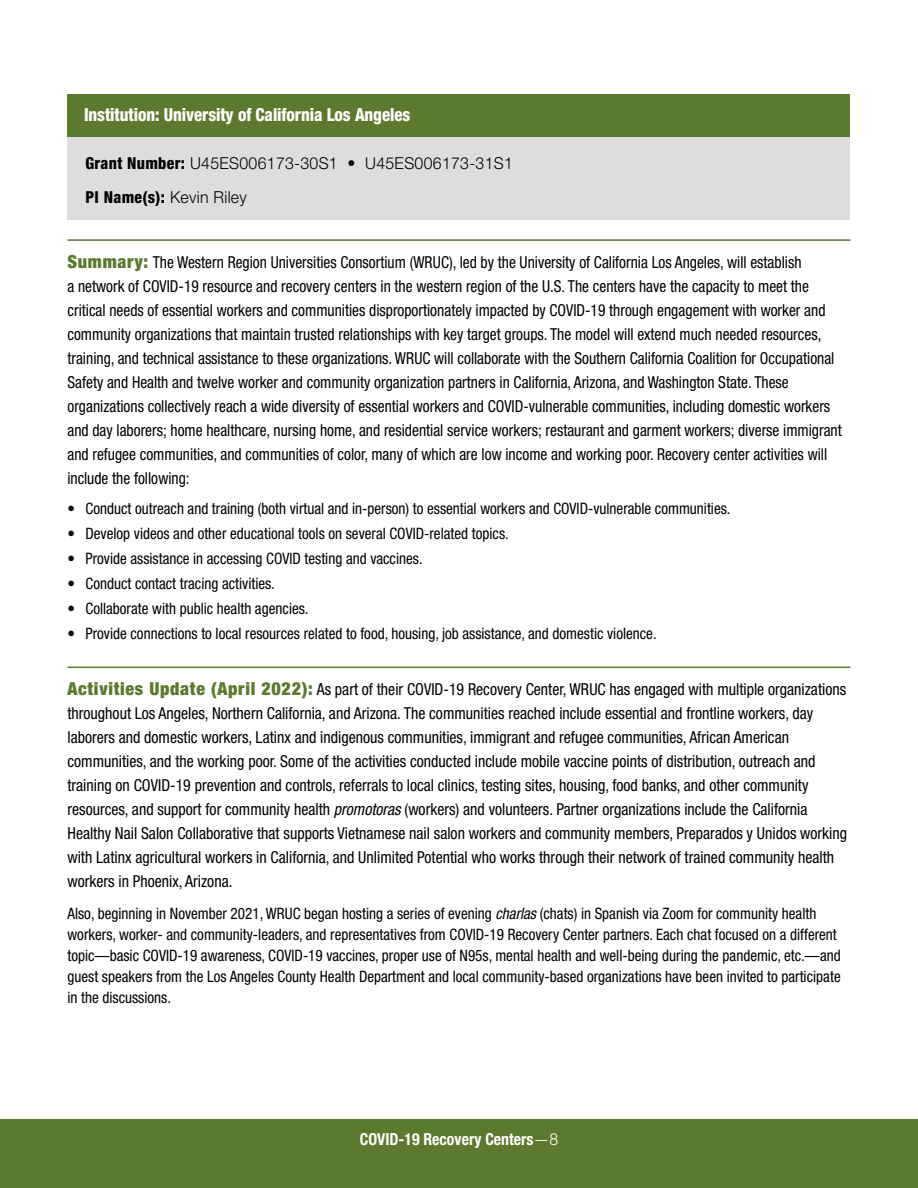
<style>
.page{position:relative;width:918px;height:1188px;background:#fff}
.page>*{position:absolute;margin:0;border:0;box-sizing:border-box;transform-origin:0 0}
.t1{font:800 condensed 18px "Helvetica Neue LT Std";letter-spacing:-.005em;color:#fff;scale:.94 1}
.Body_Colon{font:condensed 16.5px/24px "Helvetica Neue LT Std";color:#000;scale:.94 1}
.Body_Colon-2{font:condensed 16.5px/24px "Helvetica Neue LT Std";color:#000;scale:.96 1}
.t2{font:300 16.5px "Helvetica Neue LT Std";letter-spacing:.02em;color:#000;scale:.96 1}
.t3{font:700 condensed 16.5px "Helvetica Neue LT Std";color:#fff;scale:.96 1}
.t4{font:800 condensed 16.5px "Helvetica Neue LT Std";letter-spacing:.02em;color:#000;scale:.96 1}
.Table_Body{font:condensed 15.75px/21px "Helvetica Neue LT Std";color:#000;scale:.96 1}
.Table_Body_Bullets{font:condensed 15.75px "Helvetica Neue LT Std";color:#000;scale:.96 1}
.s1{font-weight:800;font-stretch:condensed}
.s2{font-weight:300;font-stretch:normal}
.s3{font-weight:900;font-size:18px;color:#5c7a2e}
.s4{font-style:italic}
</style>
<div class="page">
<div style="left:0;top:1119px;width:918px;height:69px;background:#5c7a2e"></div>
<div style="left:68px;top:94px;width:782px;height:43px;background:#5c7a2e"></div>
<div style="left:68px;top:137px;width:782px;height:48px;background:#dedcdd"></div>
<div style="left:68px;top:171px;width:782px;height:49px;background:#dedcdd"></div>
<hr style="left:68px;top:239px;width:782px;height:2px;background:#5c7a2e">
<hr style="left:68px;top:667px;width:782px;height:1px;background:#5c7a2e">
<h3 class="t1" style="left:84px;top:103px;width:349px">Institution: University of California Los Angeles</h3>
<p class="t2" style="left:86px;top:153px;width:447px"><span class="s1">Grant Number:</span> U45ES006173-30S1 • U45ES006173-31S1</p>
<p class="t4" style="left:86px;top:187px;width:170px">PI Name(s): <span class="s2">Kevin Riley</span></p>
<p class="Body_Colon" style="left:67px;top:250px;width:825px"><span class="s3">Summary:</span> The Western Region Universities Consortium (WRUC), led by the University of California Los Angeles, will establish<br>a network of COVID-19 resource and recovery centers in the western region of the U.S. The centers have the capacity to meet the critical needs of essential workers and communities disproportionately impacted by COVID-19 through engagement with worker and community organizations that maintain trusted relationships with key target groups. The model will extend much needed resources, training, and technical assistance to these organizations. WRUC will collaborate with the Southern California Coalition for Occupational Safety and Health and twelve worker and community organization partners in California, Arizona, and Washington State. These organizations collectively reach a wide diversity of essential workers and COVID-vulnerable communities, including domestic workers and day laborers; home healthcare, nursing home, and residential service workers; restaurant and garment workers; diverse immigrant and refugee communities, and communities of color, many of which are low income and working poor. Recovery center activities will include the following:</p>
<p class="Table_Body_Bullets" style="left:68px;top:499px;width:692px">• Conduct outreach and training (both virtual and in-person) to essential workers and COVID-vulnerable communities.</p>
<p class="Table_Body_Bullets" style="left:68px;top:524px;width:461px">• Develop videos and other educational tools on several COVID-related topics.</p>
<p class="Table_Body_Bullets" style="left:68px;top:549px;width:371px">• Provide assistance in accessing COVID testing and vaccines.</p>
<p class="Table_Body_Bullets" style="left:68px;top:574px;width:218px">• Conduct contact tracing activities.</p>
<p class="Table_Body_Bullets" style="left:68px;top:599px;width:253px">• Collaborate with public health agencies.</p>
<p class="Table_Body_Bullets" style="left:68px;top:624px;width:615px">• Provide connections to local resources related to food, housing, job assistance, and domestic violence.</p>
<p class="Body_Colon-2" style="left:68px;top:677px;width:814px"><span class="s3">Activities Update (April 2022):</span> As part of their COVID-19 Recovery Center, WRUC has engaged with multiple organizations throughout Los Angeles, Northern California, and Arizona. The communities reached include essential and frontline workers, day laborers and domestic workers, Latinx and indigenous communities, immigrant and refugee communities, African American communities, and the working poor. Some of the activities conducted include mobile vaccine points of distribution, outreach and training on COVID-19 prevention and controls, referrals to local clinics, testing sites, housing, food banks, and other community resources, and support for community health <span class="s4">promotoras</span> (workers) and volunteers. Partner organizations include the California Healthy Nail Salon Collaborative that supports Vietnamese nail salon workers and community members, Preparados y Unidos working with Latinx agricultural workers in California, and Unlimited Potential who works through their network of trained community health workers in Phoenix, Arizona.</p>
<p class="Table_Body" style="left:68px;top:903px;width:807px">Also, beginning in November 2021, WRUC began hosting a series of evening <span class="s4">charlas</span> (chats) in Spanish via Zoom for community health workers, worker- and community-leaders, and representatives from COVID-19 Recovery Center partners. Each chat focused on a different topic—basic COVID-19 awareness, COVID-19 vaccines, proper use of N95s, mental health and well-being during the pandemic, etc.—and guest speakers from the Los Angeles County Health Department and local community-based organizations have been invited to participate in the discussions.</p>
<p class="t3" style="left:360px;top:1129px;width:208px">COVID-19 Recovery Centers<span class="s2">—8</span></p>
</div>
